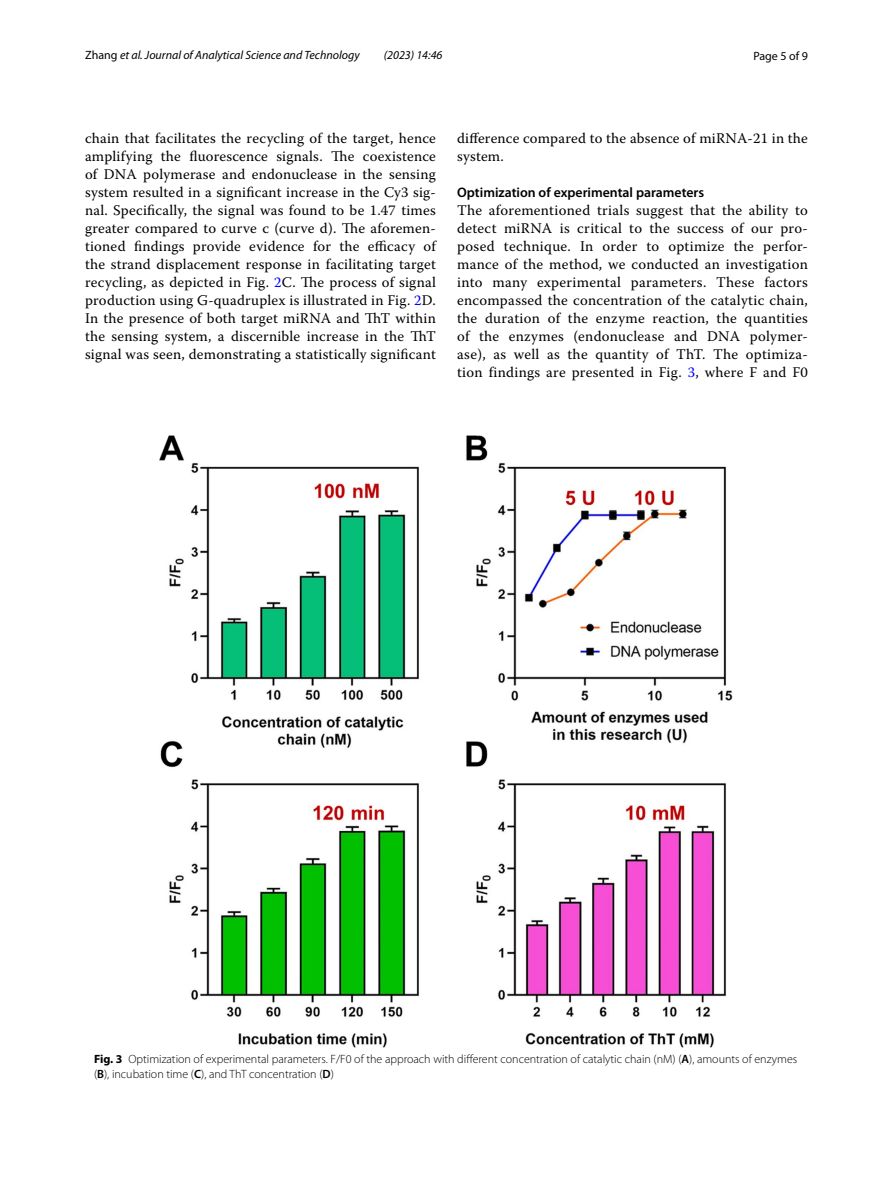
<style>
.page{position:relative;width:893px;height:1187px;background:#fff}
.page>*{position:absolute;margin:0;border:0;box-sizing:border-box;transform-origin:0 0}
.t1{font:14.7px/18px "Warnock Pro";letter-spacing:.015em;color:#000;text-align:justify}
.t2{font:600 13.8px "Myriad Pro";color:#000}
.t3{font:300 12px/15px "Myriad Pro";color:#000}
.t4{font:italic 12px "Myriad Pro";color:#000}
.t5{font:12px "Myriad Pro";color:#000}
.s1{font-style:normal}
.s2{color:#00f}
.s3{font-weight:700}
.s4{font-weight:600}
</style>
<div class="page">
<img style="left:159px;top:435px;width:574px;height:613px">
<p class="t4" style="left:85px;top:48px;width:276px"><span class="s1">Zhang</span> et al. Journal of Analytical Science and Technology</p>
<p class="t4" style="left:384px;top:48px;width:60px">(2023) 14:46</p>
<p class="t5" style="left:753px;top:48px;width:56px">Page 5 of 9</p>
<p class="t1" style="left:85px;top:128px;width:352px">chain that facilitates the recycling of the target, hence amplifying the fluorescence signals. The coexistence of DNA polymerase and endonuclease in the sensing system resulted in a significant increase in the Cy3 sig&shy;nal. Specifically, the signal was found to be 1.47 times greater compared to curve c (curve d). The aforemen&shy;tioned findings provide evidence for the efficacy of the strand displacement response in facilitating target recycling, as depicted in Fig. <span class="s2">2</span>C. The process of signal production using G-quadruplex is illustrated in Fig. <span class="s2">2</span>D.<br>In the presence of both target miRNA and ThT within the sensing system, a discernible increase in the ThT signal was seen, demonstrating a statistically significant</p>
<p class="t1" style="left:457px;top:128px;width:352px">difference compared to the absence of miRNA-21 in the system.</p>
<p class="t2" style="left:457px;top:183px;width:249px">Optimization of experimental parameters</p>
<p class="t1" style="left:457px;top:200px;width:352px">The aforementioned trials suggest that the ability to detect miRNA is critical to the success of our pro&shy;posed technique. In order to optimize the perfor&shy;mance of the method, we conducted an investigation into many experimental parameters. These factors encompassed the concentration of the catalytic chain, the duration of the enzyme reaction, the quantities of the enzymes (endonuclease and DNA polymer&shy;ase), as well as the quantity of ThT. The optimiza&shy;tion findings are presented in Fig. <span class="s2">3</span>, where F and F0</p>
<p class="t3" style="left:94px;top:1051px;width:705px"><span class="s3">Fig. 3</span> Optimization of experimental parameters. F/F0 of the approach with different concentration of catalytic chain (nM) (<span class="s4">A</span>), amounts of enzymes (<span class="s4">B</span>), incubation time (<span class="s4">C</span>), and ThT concentration (<span class="s4">D</span>)</p>
</div>
